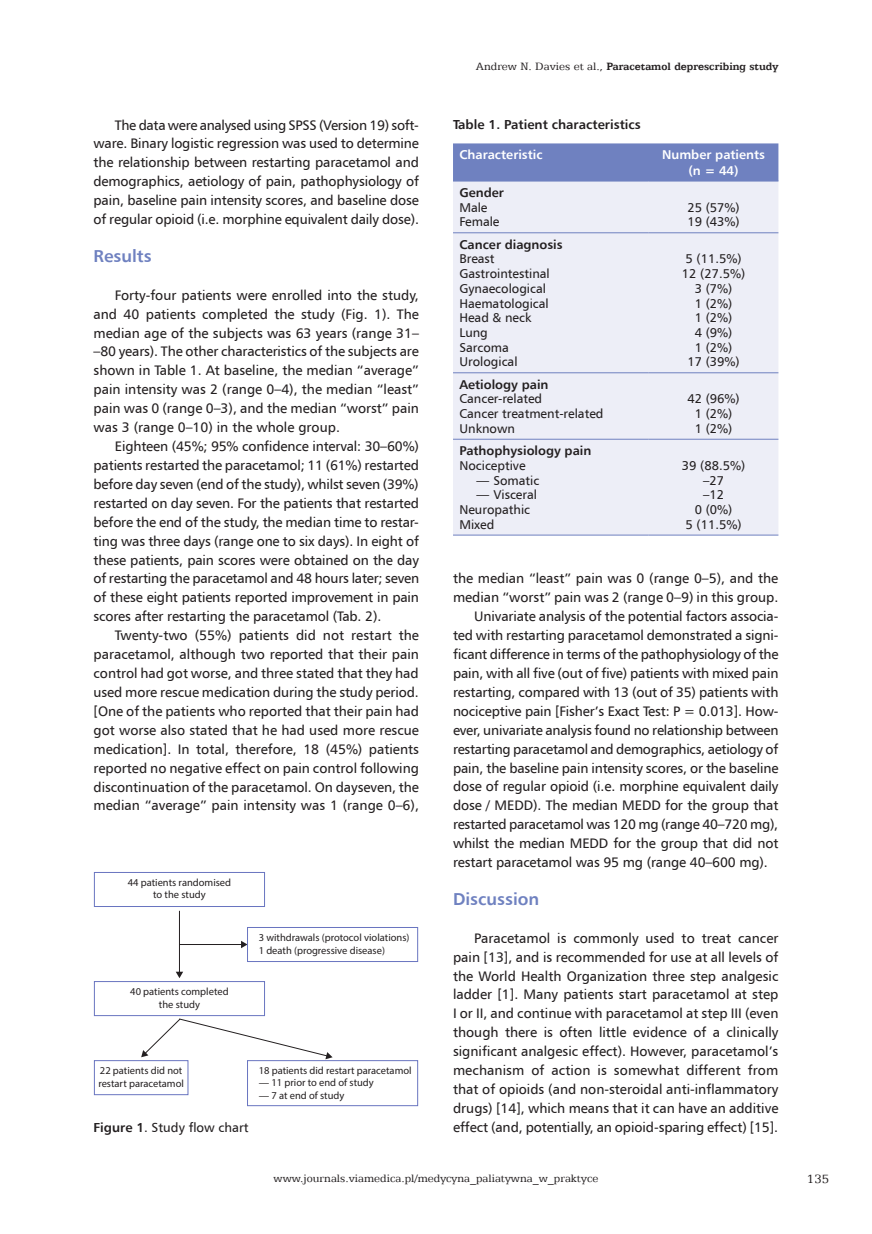
<style>
.page{position:relative;width:872px;height:1234px;background:#fff}
.page>*{position:absolute;margin:0;border:0;box-sizing:border-box;transform-origin:0 0}
.Śródtytuł_1{font:700 17.25px "Humnst 777 EU";color:#6f81c0}
.Tekst{font:13.8px/18.9px "Humnst 777 EU";letter-spacing:-.005em;color:#231f20;text-align:justify}
.t1{font:13.5px "Egyptian 505 EU";color:#231f20}
.Tabela_-_tytuł{font:700 13.05px "Humnst 777 EU";color:#231f20}
.Rycina_-_podpis{font:13.05px "Humnst 777 EU";color:#231f20}
.Tabela_-_tekst{font:12.75px "Humnst 777 EU";color:#231f20}
.Tabela_-_tekst-2{font:700 12.75px "Humnst 777 EU";color:#231f20}
.Tabela_-_nagłówek{font:700 12.75px "Humnst 777 EU";color:#fff}
.t2{font:12px "Egyptian 505 EU";color:#231f20}
.t3{font:700 12px "Egyptian 505 EU";color:#231f20}
.t4{font:10.5px/12.6px "Myriad Pro";color:#231f20;text-align:center}
.s1{font-weight:700}
.s2{font-weight:400}
</style>
<div class="page">
<div style="left:453px;top:143px;width:325px;height:38px;background:#6f81c0"></div>
<div style="left:453px;top:182px;width:325px;height:352px;background:#edeef7"></div>
<hr style="left:453px;top:232px;width:195px;height:1px;background:#6f81c0">
<hr style="left:648px;top:232px;width:130px;height:1px;background:#6f81c0">
<hr style="left:453px;top:372px;width:195px;height:1px;background:#6f81c0">
<hr style="left:648px;top:372px;width:130px;height:1px;background:#6f81c0">
<hr style="left:453px;top:439px;width:195px;height:1px;background:#6f81c0">
<hr style="left:648px;top:439px;width:130px;height:1px;background:#6f81c0">
<hr style="left:453px;top:181px;width:195px;height:1px;background:#6f81c0">
<hr style="left:648px;top:181px;width:130px;height:1px;background:#6f81c0">
<hr style="left:453px;top:534px;width:195px;height:1px;background:#6f81c0">
<hr style="left:648px;top:534px;width:130px;height:1px;background:#6f81c0">
<div style="left:94px;top:871px;width:171px;height:35px;border:1px solid #6975c0"></div>
<div style="left:94px;top:980px;width:171px;height:35px;border:1px solid #6975c0"></div>
<div style="left:94px;top:1059px;width:94px;height:35px;border:1px solid #6975c0"></div>
<div style="left:247px;top:1059px;width:171px;height:46px;border:1px solid #6975c0"></div>
<hr style="left:179px;top:910px;width:1px;height:62px;background:#231f20">
<svg style="left:176px;top:971px;width:7px;height:6px"></svg>
<svg style="left:141px;top:1018px;width:191px;height:41px"></svg>
<hr style="left:179px;top:943px;width:63px;height:1px;background:#231f20">
<svg style="left:241px;top:941px;width:6px;height:7px"></svg>
<div style="left:247px;top:926px;width:171px;height:35px;border:1px solid #6975c0"></div>
<p class="Tekst" style="left:94px;top:115px;width:327px;text-indent:21px">The data were analysed using SPSS (Version 19) soft&shy;ware. Binary logistic regression was used to determine the relationship between restarting paracetamol and demographics, aetiology of pain, pathophysiology of pain, baseline pain intensity scores, and baseline dose of regular opioid (i.e. morphine equivalent daily dose).</p>
<p class="Śródtytuł_1" style="left:94px;top:245px;width:60px">Results</p>
<p class="Tekst" style="left:94px;top:285px;width:327px;text-indent:21px">Forty-four patients were enrolled into the study, and 40 patients completed the study (Fig. 1). The median age of the subjects was 63 years (range 31– –80 years). The other characteristics of the subjects are shown in Table 1. At baseline, the median “average” pain intensity was 2 (range 0–4), the median “least” pain was 0 (range 0–3), and the median “worst” pain was 3 (range 0–10) in the whole group.</p>
<p class="Tekst" style="left:94px;top:436px;width:327px;text-indent:21px">Eighteen (45%; 95% confidence interval: 30–60%) patients restarted the paracetamol; 11 (61%) restarted before day seven (end of the study), whilst seven (39%) restarted on day seven. For the patients that restarted before the end of the study, the median time to restar&shy;ting was three days (range one to six days). In eight of these patients, pain scores were obtained on the day of restarting the paracetamol and 48 hours later; seven of these eight patients reported improvement in pain scores after restarting the paracetamol (Tab. 2).</p>
<p class="Tekst" style="left:94px;top:625px;width:327px;text-indent:21px">Twenty-two (55%) patients did not restart the paracetamol, although two reported that their pain control had got worse, and three stated that they had used more rescue medication during the study period. [One of the patients who reported that their pain had got worse also stated that he had used more rescue medication]. In total, therefore, 18 (45%) patients reported no negative effect on pain control following discontinuation of the paracetamol. On dayseven, the median “average” pain intensity was 1 (range 0–6),</p>
<p class="t4" style="left:128px;top:875px;width:105px">44 patients randomised to the study</p>
<p class="t4" style="left:130px;top:984px;width:100px">40 patients completed the study</p>
<p class="t4" style="left:259px;top:930px;width:152px;text-align:left">3 withdrawals (protocol violations)<br>1 death (progressive disease)</p>
<p class="t4" style="left:98px;top:1063px;width:87px;text-align:left">22 patients did not restart paracetamol</p>
<p class="t4" style="left:259px;top:1063px;width:154px">18 patients did restart paracetamol</p>
<p class="t4" style="left:259px;top:1075px;width:117px">— 11 prior to end of study</p>
<p class="t4" style="left:259px;top:1088px;width:87px">— 7 at end of study</p>
<p class="Rycina_-_podpis" style="left:94px;top:1119px;width:157px"><span class="s1">Figure 1</span>. Study flow chart</p>
<p class="t3" style="left:476px;top:60px;width:304px"><span class="s2">Andrew N. Davies et al.,</span> Paracetamol deprescribing study</p>
<p class="Tabela_-_tytuł" style="left:453px;top:116px;width:189px">Table 1. Patient characteristics</p>
<p class="Tabela_-_nagłówek" style="left:459px;top:147px;width:85px">Characteristic</p>
<p class="Tabela_-_nagłówek" style="left:662px;top:147px;width:104px">Number patients</p>
<p class="Tabela_-_nagłówek" style="left:688px;top:162px;width:52px">(n = 44)</p>
<p class="Tabela_-_tekst-2" style="left:459px;top:184px;width:46px">Gender</p>
<p class="Tabela_-_tekst" style="left:459px;top:199px;width:30px">Male</p>
<p class="Tabela_-_tekst" style="left:459px;top:214px;width:42px">Female</p>
<p class="Tabela_-_tekst" style="left:687px;top:199px;width:54px">25 (57%)</p>
<p class="Tabela_-_tekst" style="left:687px;top:214px;width:54px">19 (43%)</p>
<p class="Tabela_-_tekst-2" style="left:459px;top:236px;width:105px">Cancer diagnosis</p>
<p class="Tabela_-_tekst" style="left:459px;top:251px;width:37px">Breast</p>
<p class="Tabela_-_tekst" style="left:459px;top:266px;width:92px">Gastrointestinal</p>
<p class="Tabela_-_tekst" style="left:459px;top:280px;width:88px">Gynaecological</p>
<p class="Tabela_-_tekst" style="left:459px;top:295px;width:91px">Haematological</p>
<p class="Tabela_-_tekst" style="left:459px;top:310px;width:74px">Head &amp; neck</p>
<p class="Tabela_-_tekst" style="left:459px;top:324px;width:30px">Lung</p>
<p class="Tabela_-_tekst" style="left:459px;top:339px;width:51px">Sarcoma</p>
<p class="Tabela_-_tekst" style="left:459px;top:354px;width:60px">Urological</p>
<p class="Tabela_-_tekst-2" style="left:459px;top:376px;width:91px">Aetiology pain</p>
<p class="Tabela_-_tekst" style="left:459px;top:391px;width:84px">Cancer-related</p>
<p class="Tabela_-_tekst" style="left:459px;top:405px;width:146px">Cancer treatment-related</p>
<p class="Tabela_-_tekst" style="left:459px;top:420px;width:57px">Unknown</p>
<p class="Tabela_-_tekst-2" style="left:459px;top:442px;width:133px">Pathophysiology pain</p>
<p class="Tabela_-_tekst" style="left:459px;top:457px;width:68px">Nociceptive</p>
<p class="Tabela_-_tekst" style="left:476px;top:472px;width:64px">— Somatic</p>
<p class="Tabela_-_tekst" style="left:476px;top:487px;width:62px">— Visceral</p>
<p class="Tabela_-_tekst" style="left:459px;top:501px;width:72px">Neuropathic</p>
<p class="Tabela_-_tekst" style="left:459px;top:516px;width:36px">Mixed</p>
<p class="Tabela_-_tekst" style="left:685px;top:251px;width:57px">5 (11.5%)</p>
<p class="Tabela_-_tekst" style="left:682px;top:266px;width:65px">12 (27.5%)</p>
<p class="Tabela_-_tekst" style="left:694px;top:280px;width:39px">3 (7%)</p>
<p class="Tabela_-_tekst" style="left:694px;top:295px;width:39px">1 (2%)</p>
<p class="Tabela_-_tekst" style="left:694px;top:310px;width:39px">1 (2%)</p>
<p class="Tabela_-_tekst" style="left:694px;top:324px;width:39px">4 (9%)</p>
<p class="Tabela_-_tekst" style="left:694px;top:339px;width:39px">1 (2%)</p>
<p class="Tabela_-_tekst" style="left:687px;top:354px;width:54px">17 (39%)</p>
<p class="Tabela_-_tekst" style="left:687px;top:391px;width:54px">42 (96%)</p>
<p class="Tabela_-_tekst" style="left:694px;top:405px;width:39px">1 (2%)</p>
<p class="Tabela_-_tekst" style="left:694px;top:420px;width:39px">1 (2%)</p>
<p class="Tabela_-_tekst" style="left:682px;top:457px;width:65px">39 (88.5%)</p>
<p class="Tabela_-_tekst" style="left:703px;top:472px;width:23px">–27</p>
<p class="Tabela_-_tekst" style="left:703px;top:487px;width:23px">–12</p>
<p class="Tabela_-_tekst" style="left:694px;top:501px;width:39px">0 (0%)</p>
<p class="Tabela_-_tekst" style="left:685px;top:516px;width:57px">5 (11.5%)</p>
<p class="Tekst" style="left:453px;top:568px;width:327px">the median “least” pain was 0 (range 0–5), and the median “worst” pain was 2 (range 0–9) in this group.</p>
<p class="Tekst" style="left:453px;top:606px;width:327px;text-indent:21px">Univariate analysis of the potential factors associa&shy;ted with restarting paracetamol demonstrated a signi&shy;ficant difference in terms of the pathophysiology of the pain, with all five (out of five) patients with mixed pain restarting, compared with 13 (out of 35) patients with nociceptive pain [Fisher’s Exact Test: P = 0.013]. How&shy;ever, univariate analysis found no relationship between restarting paracetamol and demographics, aetiology of pain, the baseline pain intensity scores, or the baseline dose of regular opioid (i.e. morphine equivalent daily dose / MEDD). The median MEDD for the group that restarted paracetamol was 120 mg (range 40–720 mg), whilst the median MEDD for the group that did not restart paracetamol was 95 mg (range 40–600 mg).</p>
<p class="Śródtytuł_1" style="left:453px;top:887px;width:88px">Discussion</p>
<p class="Tekst" style="left:453px;top:928px;width:327px;text-indent:21px">Paracetamol is commonly used to treat cancer pain [13], and is recommended for use at all levels of the World Health Organization three step analgesic ladder [1]. Many patients start paracetamol at step I or II, and continue with paracetamol at step III (even though there is often little evidence of a clinically significant analgesic effect). However, paracetamol’s mechanism of action is somewhat different from that of opioids (and non-steroidal anti-inflammatory drugs) [14], which means that it can have an additive effect (and, potentially, an opioid-sparing effect) [15].</p>
<p class="t2" style="left:274px;top:1170px;width:326px">www.journals.viamedica.pl/medycyna_paliatywna_w_praktyce</p>
<p class="t1" style="left:807px;top:1170px;width:24px">135</p>
</div>
